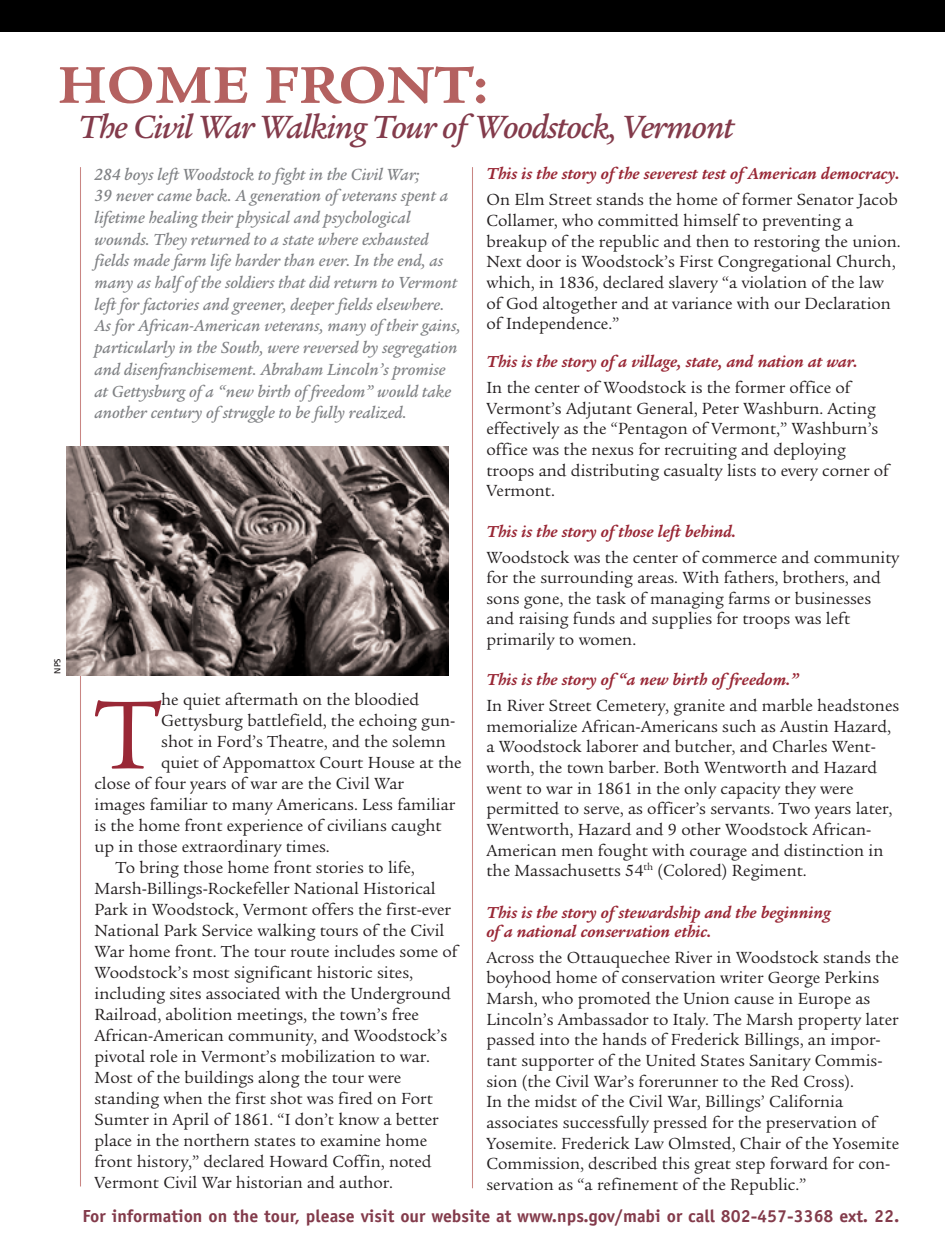
<style>
.page{position:relative;width:945px;height:1260px;background:#fff}
.page>*{position:absolute;margin:0;border:0;box-sizing:border-box;transform-origin:0 0}
.t1{font:106.05px "Legacy Serif";color:#992836}
.t2{font:700 56px "Legacy Serif";color:#b46160;scale:1.05 1}
.t3{font:italic 500 35px "Legacy Serif";letter-spacing:-.03em;color:#833b4b}
.t4{font:17.5px/20.7px "Legacy Serif";color:#231f20}
.t5{font:italic 500 17.5px/21.7px "Legacy Serif";color:#808285}
.t6{font:italic 700 17.5px/19.1px "Legacy Serif";color:#992836}
.t7{font:700 17.5px "Officina Sans";color:#833b4b}
.t8{font:8.75px "Frutiger";color:#231f20}
</style>
<div class="page">
<hr style="left:80px;top:167px;width:1px;height:1019px;background:#c98683">
<hr style="left:472px;top:167px;width:1px;height:1021px;background:#c98683">
<img style="left:66px;top:446px;width:383px;height:229px">
<div style="left:0;top:0;width:945px;height:32px;background:#000"></div>
<h2 class="t2" style="left:58px;top:63px;width:411px">HOME FRONT:</h2>
<h3 class="t3" style="left:79px;top:113px;width:657px">The Civil War Walking Tour of Woodstock, Vermont</h3>
<p class="t6" style="left:486px;top:166px;width:415px">This is the story of the severest test of American democracy.</p>
<p class="t4" style="left:486px;top:191px;width:416px">On Elm Street stands the home of former Senator Jacob Collamer, who committed himself to preventing a breakup of the republic and then to restoring the union.<br>Next door is Woodstock’s First Congregational Church, which, in 1836, declared slavery “a violation of the law of God altogether and at variance with our Declaration of Independence.”</p>
<p class="t6" style="left:486px;top:353px;width:373px">This is the story of a village, state, and nation at war.</p>
<p class="t4" style="left:486px;top:378px;width:404px">In the center of Woodstock is the former office of Vermont’s Adjutant General, Peter Washburn. Acting effectively as the “Pentagon of Vermont,” Washburn’s office was the nexus for recruiting and deploying troops and distributing casualty lists to every corner of Vermont.</p>
<p class="t6" style="left:486px;top:523px;width:251px">This is the story of those left behind.</p>
<p class="t4" style="left:486px;top:548px;width:414px">Woodstock was the center of commerce and community for the surrounding areas. With fathers, brothers, and sons gone, the task of managing farms or businesses and raising funds and supplies for troops was left primarily to women.</p>
<p class="t6" style="left:486px;top:671px;width:314px">This is the story of “a new birth of freedom.”</p>
<p class="t4" style="left:486px;top:696px;width:414px">In River Street Cemetery, granite and marble headstones memorialize African-Americans such as Austin Hazard, a Woodstock laborer and butcher, and Charles Went&shy;worth, the town barber. Both Wentworth and Hazard went to war in 1861 in the only capacity they were permitted to serve, as officer’s servants. Two years later, Wentworth, Hazard and 9 other Woodstock African-American men fought with courage and distinction in the Massachusetts 54<sup>th</sup> (Colored) Regiment.</p>
<p class="t6" style="left:486px;top:904px;width:346px">This is the story of stewardship and the beginning of a national conservation ethic.</p>
<p class="t4" style="left:486px;top:948px;width:414px">Across the Ottauquechee River in Woodstock stands the boyhood home of conservation writer George Perkins Marsh, who promoted the Union cause in Europe as Lincoln’s Ambassador to Italy. The Marsh property later passed into the hands of Frederick Billings, an impor&shy;tant supporter of the United States Sanitary Commis&shy;sion (the Civil War’s forerunner to the Red Cross).<br>In the midst of the Civil War, Billings’ California associates successfully pressed for the preservation of Yosemite. Frederick Law Olmsted, Chair of the Yosemite Commission, described this great step forward for con&shy;servation as “a refinement of the Republic.”</p>
<p class="t5" style="left:94px;top:164px;width:368px">284 boys left Woodstock to fight in the Civil War;<br>39 never came back. A generation of veterans spent a lifetime healing their physical and psychological wounds. They returned to a state where exhausted fields made farm life harder than ever. In the end, as many as half of the soldiers that did return to Vermont left for factories and greener, deeper fields elsewhere.<br>As for African-American veterans, many of their gains, particularly in the South, were reversed by segregation and disenfranchisement. Abraham Lincoln’s promise at Gettysburg of a “new birth of freedom” would take another century of struggle to be fully realized.</p>
<p class="t8" style="left:54px;top:674px;width:17px;rotate:-90deg">NPS</p>
<h1 class="t1" style="left:94px;top:693px;width:68px">T</h1>
<p class="t4" style="left:161px;top:691px;width:260px">he quiet aftermath on the bloodied</p>
<p class="t4" style="left:161px;top:712px;width:296px">Gettysburg battlefield, the echoing gun-</p>
<p class="t4" style="left:161px;top:733px;width:286px">shot in Ford’s Theatre, and the solemn</p>
<p class="t4" style="left:161px;top:754px;width:302px">quiet of Appomattox Court House at the</p>
<p class="t4" style="left:94px;top:775px;width:311px">close of four years of war are the Civil War</p>
<p class="t4" style="left:94px;top:796px;width:362px">images familiar to many Americans. Less familiar</p>
<p class="t4" style="left:94px;top:817px;width:349px">is the home front experience of civilians caught</p>
<p class="t4" style="left:94px;top:838px;width:237px">up in those extraordinary times.</p>
<p class="t4" style="left:115px;top:859px;width:301px">To bring those home front stories to life,</p>
<p class="t4" style="left:94px;top:880px;width:343px">Marsh-Billings-Rockefeller National Historical</p>
<p class="t4" style="left:94px;top:901px;width:358px">Park in Woodstock, Vermont offers the first-ever</p>
<p class="t4" style="left:94px;top:922px;width:351px">National Park Service walking tours of the Civil</p>
<p class="t4" style="left:94px;top:943px;width:365px">War home front. The tour route includes some of</p>
<p class="t4" style="left:94px;top:964px;width:320px">Woodstock’s most significant historic sites,</p>
<p class="t4" style="left:94px;top:985px;width:358px">including sites associated with the Underground</p>
<p class="t4" style="left:94px;top:1006px;width:326px">Railroad, abolition meetings, the town’s free</p>
<p class="t4" style="left:94px;top:1027px;width:354px">African-American community, and Woodstock’s</p>
<p class="t4" style="left:94px;top:1048px;width:337px">pivotal role in Vermont’s mobilization to war.</p>
<p class="t4" style="left:94px;top:1069px;width:308px">Most of the buildings along the tour were</p>
<p class="t4" style="left:94px;top:1090px;width:340px">standing when the first shot was fired on Fort</p>
<p class="t4" style="left:94px;top:1111px;width:346px">Sumter in April of 1861. “I don’t know a better</p>
<p class="t4" style="left:94px;top:1132px;width:334px">place in the northern states to examine home</p>
<p class="t4" style="left:94px;top:1153px;width:339px">front history,” declared Howard Coffin, noted</p>
<p class="t4" style="left:94px;top:1174px;width:300px">Vermont Civil War historian and author.</p>
<p class="t7" style="left:82px;top:1209px;width:818px">For information on the tour, please visit our website at www.nps.gov/mabi or call 802-457-3368 ext. 22.</p>
</div>
